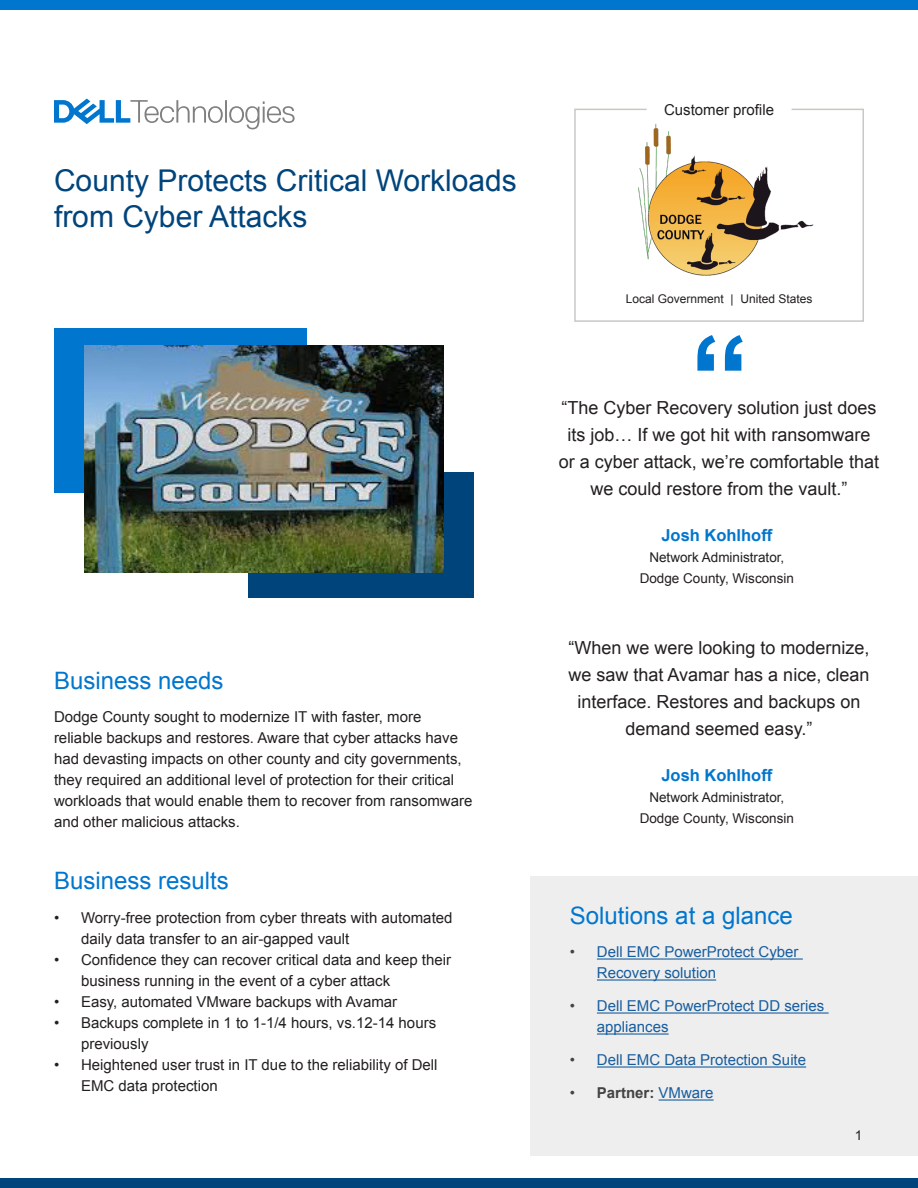
<style>
.page{position:relative;width:918px;height:1188px;background:#fff}
.page>*{position:absolute;margin:0;border:0;box-sizing:border-box;transform-origin:0 0}
.t1{font:700 120px "Arial";color:#0076ce}
.t2{font:30px/36px "Arial";color:#00447c}
.t3{font:24px "Arial";color:#0076ce}
.t4{font:18px/27px "Arial";color:#231f20;text-align:center}
.t5{font:700 16.5px "Arial";color:#0076ce}
.t6{font:15px/21px "Arial";color:#231f20}
.t7{font:15px/21px "Arial";color:#175d9e}
.t8{font:700 15px "Arial";color:#444}
.t9{font:13.5px "Arial";color:#231f20}
.t10{font:12px "Arial";color:#231f20}
.s1{color:#444}
.s2{font-weight:400}
.s3{font-weight:400;color:#175d9e}
</style>
<div class="page">
<div style="left:248px;top:472px;width:226px;height:126px;background:#00447c"></div>
<div style="left:0;top:1178px;width:918px;height:10px;background:#00447c"></div>
<div style="left:0;top:0;width:918px;height:10px;background:#0076ce"></div>
<div style="left:54px;top:328px;width:253px;height:164px;background:#0076ce"></div>
<div style="left:530px;top:876px;width:388px;height:279px;background:#eee"></div>
<hr style="left:597px;top:958px;width:206px;height:2px;background:#175d9e">
<hr style="left:597px;top:979px;width:119px;height:2px;background:#175d9e">
<hr style="left:597px;top:1012px;width:232px;height:2px;background:#175d9e">
<hr style="left:597px;top:1033px;width:72px;height:2px;background:#175d9e">
<hr style="left:597px;top:1066px;width:209px;height:2px;background:#175d9e">
<hr style="left:659px;top:1099px;width:55px;height:2px;background:#175d9e">
<svg style="left:574px;top:108px;width:290px;height:214px"></svg>
<svg style="left:54px;top:99px;width:241px;height:30px"></svg>
<img style="left:84px;top:346px;width:360px;height:226px">
<p class="t2" style="left:54px;top:163px;width:464px">County Protects Critical Workloads from Cyber Attacks</p>
<p class="t3" style="left:54px;top:664px;width:171px">Business needs</p>
<p class="t6" style="left:54px;top:706px;width:420px">Dodge County sought to modernize IT with faster, more reliable backups and restores. Aware that cyber attacks have had devasting impacts on other county and city governments, they required an additional level of protection for their critical workloads that would enable them to recover from ransomware and other malicious attacks.</p>
<p class="t3" style="left:54px;top:865px;width:176px">Business results</p>
<p class="t6" style="left:81px;top:907px;width:373px;text-indent:-27px">• Worry-free protection from cyber threats with automated daily data transfer to an air-gapped vault</p>
<p class="t6" style="left:81px;top:949px;width:372px;text-indent:-27px">• Confidence they can recover critical data and keep their business running in the event of a cyber attack</p>
<p class="t6" style="left:54px;top:991px;width:345px">• Easy, automated VMware backups with Avamar</p>
<p class="t6" style="left:81px;top:1012px;width:357px;text-indent:-27px">• Backups complete in 1 to 1-1/4 hours, vs.12-14 hours previously</p>
<p class="t6" style="left:81px;top:1054px;width:358px;text-indent:-27px">• Heightened user trust in IT due to the reliability of Dell<br>EMC data protection</p>
<p class="t6" style="left:664px;top:99px;width:112px">Customer profile</p>
<p class="t10" style="left:626px;top:291px;width:188px">Local Government | United States</p>
<p class="t1" style="left:690px;top:300px;width:61px">“</p>
<p class="t4" style="left:559px;top:394px;width:322px">“The Cyber Recovery solution just does its job… If we got hit with ransomware or a cyber attack, we’re comfortable that we could restore from the vault.”</p>
<p class="t5" style="left:661px;top:524px;width:112px">Josh Kohlhoff</p>
<p class="t9" style="left:649px;top:548px;width:137px">Network Administrator,</p>
<p class="t9" style="left:640px;top:569px;width:156px">Dodge County, Wisconsin</p>
<p class="t4" style="left:568px;top:634px;width:303px">“When we were looking to modernize, we saw that Avamar has a nice, clean interface. Restores and backups on demand seemed easy.”</p>
<p class="t5" style="left:661px;top:764px;width:112px">Josh Kohlhoff</p>
<p class="t9" style="left:649px;top:788px;width:137px">Network Administrator,</p>
<p class="t9" style="left:640px;top:809px;width:156px">Dodge County, Wisconsin</p>
<p class="t3" style="left:570px;top:900px;width:224px">Solutions at a glance</p>
<p class="t7" style="left:597px;top:942px;width:203px;text-indent:-27px"><span class="s1">•</span> Dell EMC PowerProtect Cyber<br>Recovery solution</p>
<p class="t7" style="left:597px;top:996px;width:229px;text-indent:-27px"><span class="s1">•</span> Dell EMC PowerProtect DD series appliances</p>
<p class="t7" style="left:570px;top:1050px;width:238px"><span class="s1">•</span> Dell EMC Data Protection Suite</p>
<p class="t8" style="left:570px;top:1083px;width:145px"><span class="s2">•</span> Partner: <span class="s3">VMware</span></p>
<p class="t9" style="left:855px;top:1127px;width:9px">1</p>
</div>
